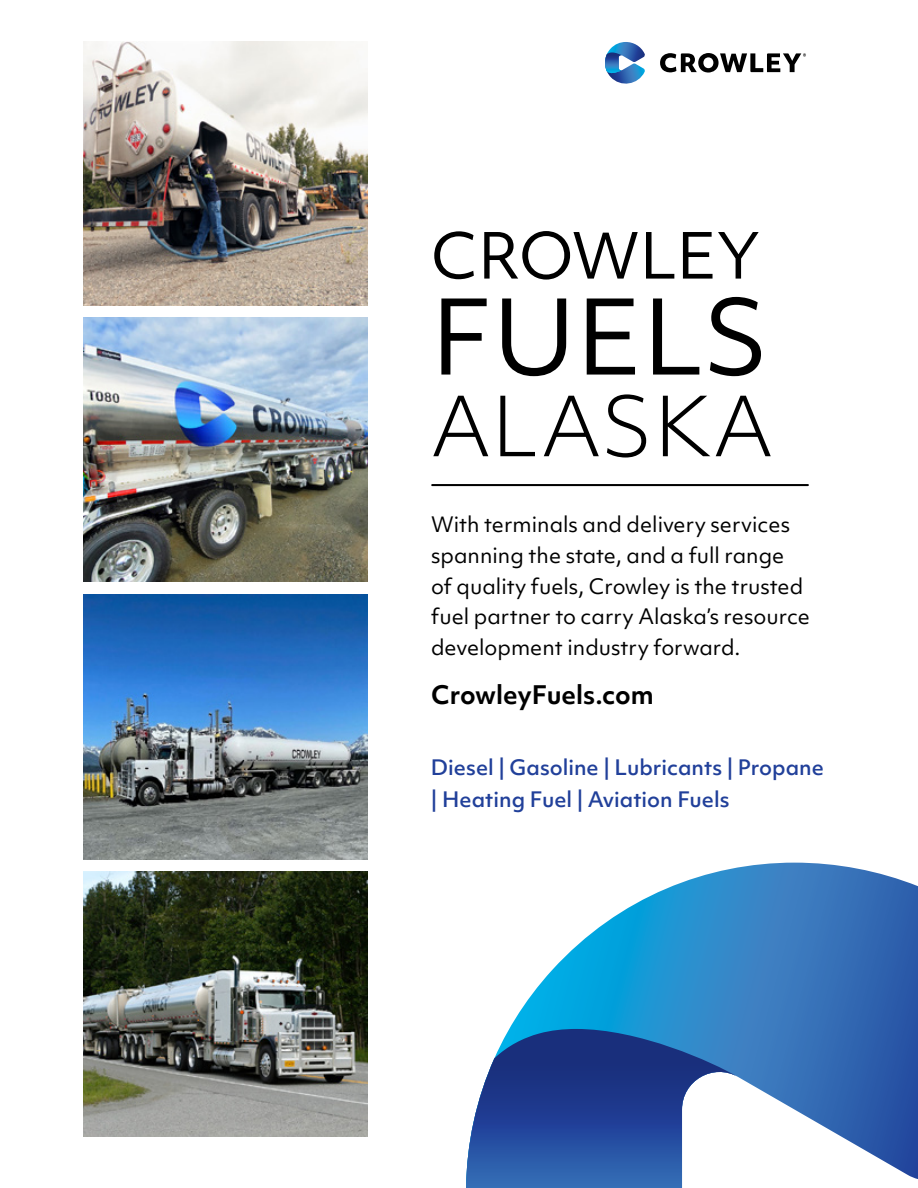
<style>
.page{position:relative;width:918px;height:1188px;background:#fff}
.page>*{position:absolute;margin:0;border:0;box-sizing:border-box;transform-origin:0 0}
.t1{font:100.05px "Objektiv Mk 1";color:#000}
.t2{font:300 79.65px "Objektiv Mk 1";color:#000}
.t3{font:61.2px "Objektiv Mk 1";color:#000}
.t4{font:700 24.45px "Objektiv Mk 1";color:#000}
.t5{font:20.4px/30.6px "Objektiv Mk 1";color:#000}
.t6{font:500 20.4px/32.7px "Objektiv Mk 1";color:#21409a}
</style>
<div class="page">
<img style="left:84px;top:318px;width:283px;height:264px">
<img style="left:84px;top:872px;width:283px;height:265px">
<img style="left:84px;top:594px;width:283px;height:265px">
<hr style="left:432px;top:484px;width:376px;height:2px;background:#000">
<svg style="left:509px;top:863px;width:409px;height:316px"></svg>
<svg style="left:466px;top:1029px;width:272px;height:159px"></svg>
<svg style="left:660px;top:53px;width:146px;height:20px"></svg>
<svg style="left:605px;top:42px;width:40px;height:42px"></svg>
<img style="left:84px;top:42px;width:283px;height:263px">
<h3 class="t3" style="left:431px;top:213px;width:330px">CROWLEY</h3>
<h1 class="t1" style="left:431px;top:268px;width:340px">FUELS</h1>
<h2 class="t2" style="left:431px;top:372px;width:344px">ALASKA</h2>
<p class="t5" style="left:431px;top:509px;width:380px">With terminals and delivery services spanning the state, and a full range of quality fuels, Crowley is the trusted fuel partner to carry Alaska’s resource development industry forward.</p>
<p class="t4" style="left:431px;top:677px;width:224px">CrowleyFuels.com</p>
<p class="t6" style="left:431px;top:750px;width:395px">Diesel | Gasoline | Lubricants | Propane | Heating Fuel | Aviation Fuels</p>
</div>
